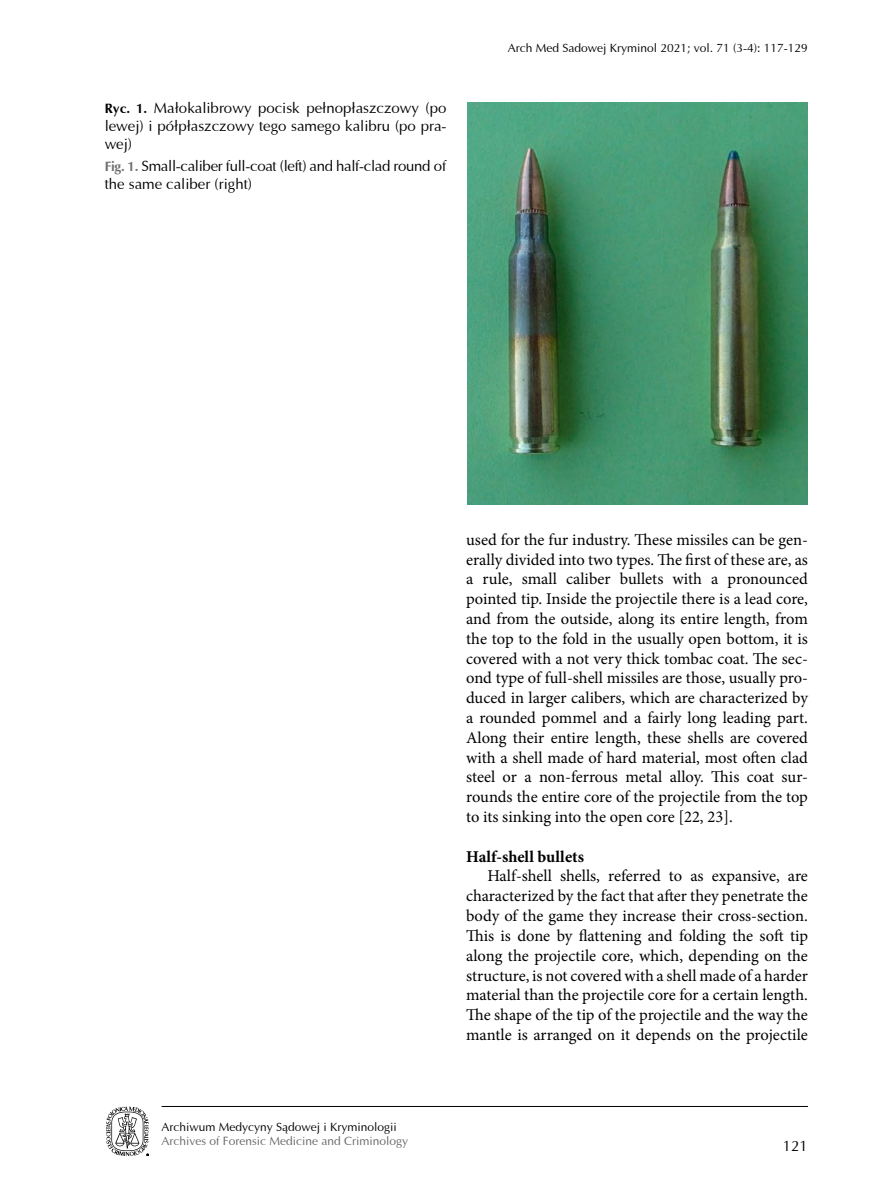
<style>
.page{position:relative;width:893px;height:1191px;background:#fff}
.page>*{position:absolute;margin:0;border:0;box-sizing:border-box;transform-origin:0 0}
.t1{font:16.5px/19.8px "Minion Pro";color:#000;text-align:justify}
.t2{font:700 16.5px "Minion Pro";color:#000}
.t3{font:15px/18px "Ottawa";color:#000;text-align:justify}
.t4{font:15px/18px "Ottawa";letter-spacing:-.02em;color:#000}
.t5{font:12px "Ottawa";color:#000}
.t6{font:12px "Ottawa";color:#656565}
.s1{font-weight:700;font-size:13.5px}
.s2{font-weight:700;font-size:13.5px;color:#6f6f6e}
</style>
<div class="page">
<hr style="left:162px;top:1106px;width:646px;height:1px;background:#000">
<svg style="left:106px;top:1106px;width:43px;height:50px"></svg>
<img style="left:468px;top:102px;width:340px;height:402px">
<p class="t3" style="left:105px;top:99px;width:343px"><span class="s1">Ryc. 1.</span> Małokalibrowy pocisk pełnopłaszczowy (po lewej) i półpłaszczowy tego samego kalibru (po pra&shy;wej)</p>
<p class="t4" style="left:105px;top:157px;width:343px"><span class="s2">Fig. 1.</span> Small-caliber full-coat (left) and half-clad round of the same caliber (right)</p>
<p class="t5" style="left:508px;top:40px;width:302px">Arch Med Sadowej Kryminol 2021; vol. 71 (3-4): 117-129</p>
<p class="t1" style="left:466px;top:529px;width:343px">used for the fur industry. These missiles can be gen&shy;erally divided into two types. The first of these are, as a rule, small caliber bullets with a pronounced pointed tip. Inside the projectile there is a lead core, and from the outside, along its entire length, from the top to the fold in the usually open bottom, it is covered with a not very thick tombac coat. The sec&shy;ond type of full-shell missiles are those, usually pro&shy;duced in larger calibers, which are characterized by a rounded pommel and a fairly long leading part.<br>Along their entire length, these shells are covered with a shell made of hard material, most often clad steel or a non-ferrous metal alloy. This coat sur&shy;rounds the entire core of the projectile from the top to its sinking into the open core [22, 23].</p>
<p class="t2" style="left:466px;top:844px;width:120px">Half-shell bullets</p>
<p class="t1" style="left:466px;top:866px;width:343px;text-indent:21px">Half-shell shells, referred to as expansive, are characterized by the fact that after they penetrate the body of the game they increase their cross-section.<br>This is done by flattening and folding the soft tip along the projectile core, which, depending on the structure, is not covered with a shell made of a harder material than the projectile core for a certain length.<br>The shape of the tip of the projectile and the way the mantle is arranged on it depends on the projectile</p>
<p class="t5" style="left:162px;top:1119px;width:237px">Archiwum Medycyny Sądowej i Kryminologii</p>
<p class="t6" style="left:162px;top:1134px;width:248px">Archives of Forensic Medicine and Criminology</p>
<p class="t3" style="left:783px;top:1136px;width:27px">121</p>
</div>
